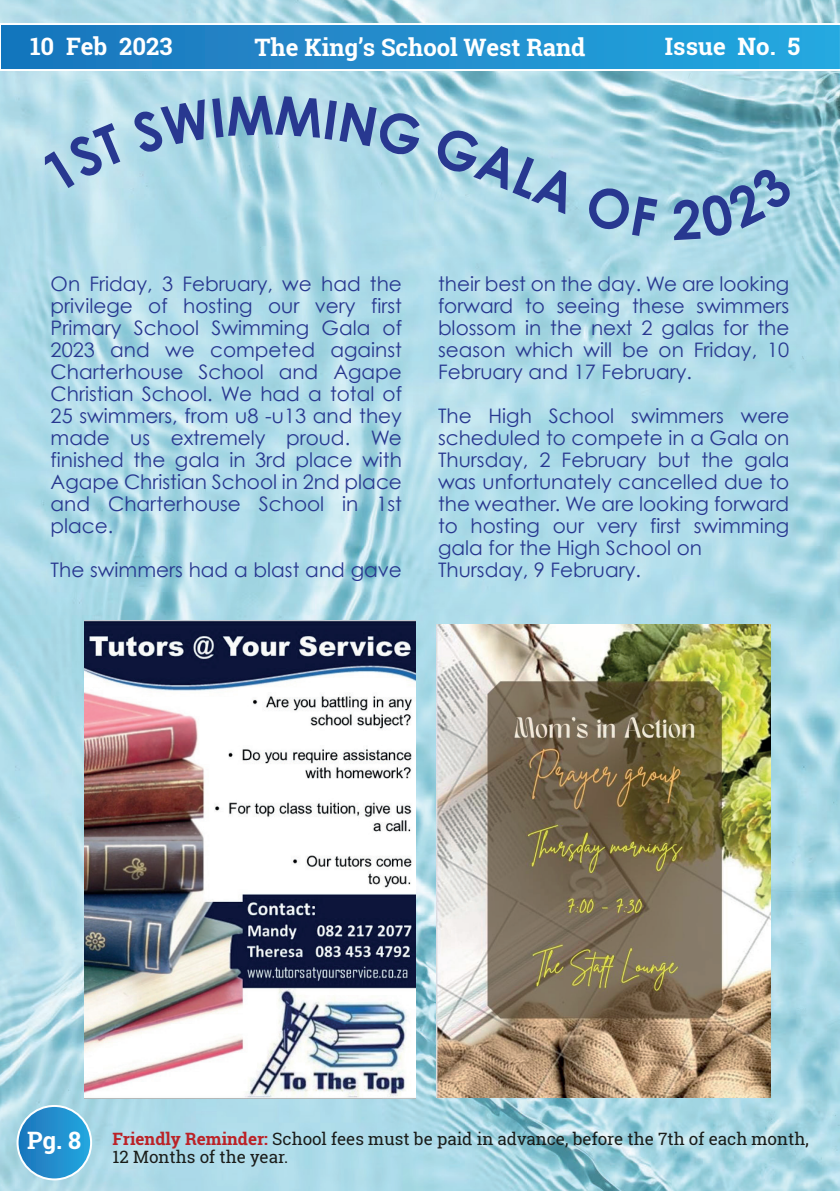
<style>
.page{position:relative;width:840px;height:1191px;background:#fff}
.page>*{position:absolute;margin:0;border:0;box-sizing:border-box;transform-origin:0 0}
.t1{font:700 24px "Roboto Slab";color:#fff}
.t2{font:20px/22px "Century Gothic";color:#283890;text-align:justify}
.t3{font:17px/18.4px "Roboto Slab";color:#1a1c19}
.s1{font-weight:700;color:#bb2227}
</style>
<div class="page">
<img style="left:0;top:0;width:839px;height:1191px">
<svg style="left:18px;top:1106px;width:73px;height:73px;background:#2790ce"></svg>
<div style="left:17px;top:1105px;width:75px;height:75px;border:2px solid #fff;border-radius:50%"></div>
<svg style="left:0;top:23px;width:839px;height:48px;background:#3297d1"></svg>
<img style="left:84px;top:620px;width:331px;height:478px">
<img style="left:436px;top:624px;width:334px;height:473px">
<svg style="left:41px;top:96px;width:383px;height:96px;background:#b1dbe7"></svg>
<svg style="left:432px;top:125px;width:225px;height:113px;background:#aedae6"></svg>
<svg style="left:671px;top:164px;width:123px;height:76px;background:#a8d6e3"></svg>
<p class="t1" style="left:30px;top:30px;width:144px">10 Feb 2023</p>
<p class="t1" style="left:254px;top:31px;width:332px">The King’s School West Rand</p>
<p class="t1" style="left:664px;top:30px;width:137px">Issue No. 5</p>
<p class="t2" style="left:51px;top:272px;width:352px">On Friday, 3 February, we had the privilege of hosting our very first Primary School Swimming Gala of 2023 and we competed against Charterhouse School and Agape Christian School. We had a total of 25 swimmers, from u8 -u13 and they made us extremely proud. We finished the gala in 3rd place with Agape Christian School in 2nd place and Charterhouse School in 1st place.</p>
<p class="t2" style="left:51px;top:558px;width:352px">The swimmers had a blast and gave</p>
<p class="t2" style="left:438px;top:272px;width:352px">their best on the day. We are looking forward to seeing these swimmers blossom in the next 2 galas for the season which will be on Friday, 10<br>February and 17 February.</p>
<p class="t2" style="left:438px;top:404px;width:352px;text-align:left">The High School swimmers were scheduled to compete in a Gala on<br>Thursday, 2 February but the gala was unfortunately cancelled due to the weather. We are looking forward to hosting our very first swimming gala for the High School on<br>Thursday, 9 February.</p>
<p class="t1" style="left:27px;top:1124px;width:56px">Pg. 8</p>
<p class="t3" style="left:113px;top:1129px;width:697px"><span class="s1">Friendly Reminder:</span> School fees must be paid in advance, before the 7th of each month,<br>12 Months of the year.</p>
</div>
